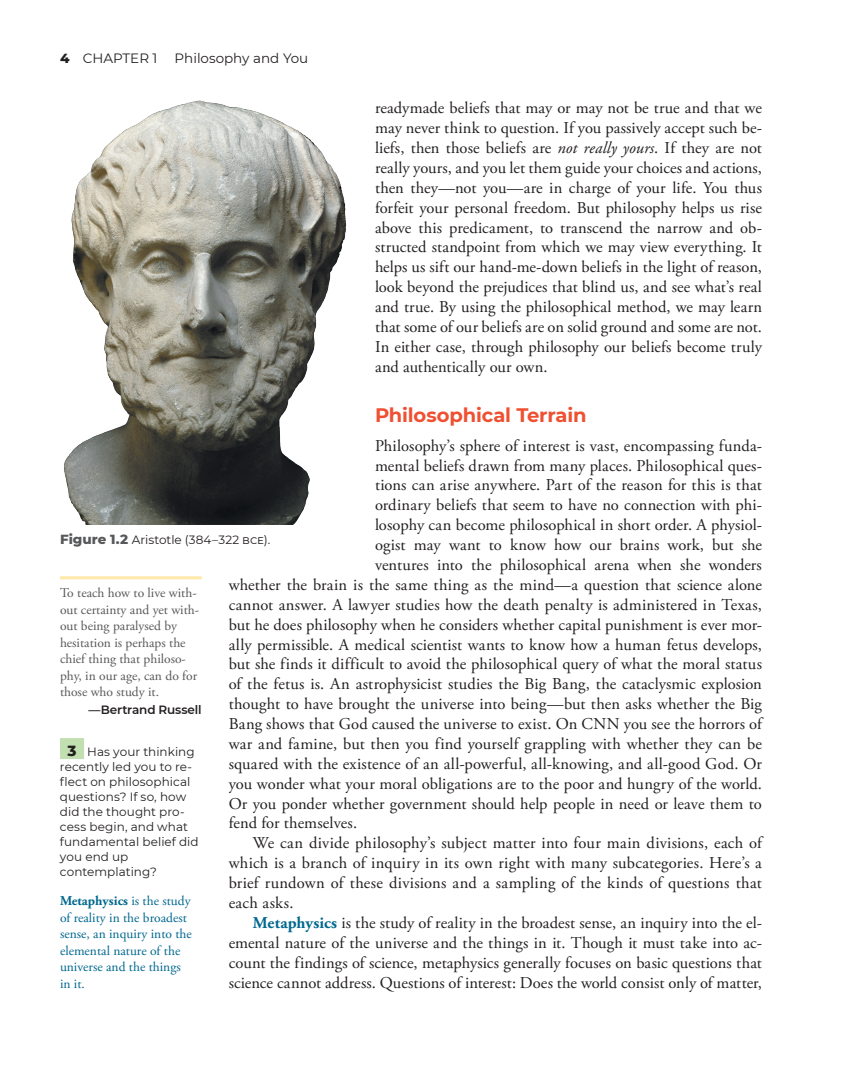
<style>
.page{position:relative;width:864px;height:1080px;background:#fff}
.page>*{position:absolute;margin:0;border:0;box-sizing:border-box;transform-origin:0 0}
.t1{font:700 19.5px "Montserrat";letter-spacing:-.01em;color:#ef5032}
.t2{font:16.5px/20px "Adobe Garamond Pro";letter-spacing:.005em;color:#231f20;text-align:justify}
.t3{font:13.5px/16.5px "Adobe Garamond Pro";color:#57585a}
.t4{font:13.5px/16.5px "Adobe Garamond Pro";color:#00688f}
.t5{font:13.5px "Montserrat";color:#231f20}
.t6{font:12px/15px "Montserrat";letter-spacing:.005em;color:#231f20}
.t7{font:600 12px "Montserrat";letter-spacing:-.01em;color:#231f20}
.s1{font-weight:800}
.s2{font-style:italic}
.s3{font-weight:700;color:#00688f}
.s4{font-weight:800;font-size:13.5px;color:#57585a}
.s5{font-weight:800;font-size:15px}
.s6{font-weight:700}
</style>
<div class="page">
<img style="left:64px;top:100px;width:283px;height:425px">
<hr style="left:60px;top:576px;width:142px;height:3px;background:#ffe8a8">
<div style="left:60px;top:738px;width:24px;height:21px;background:#c2dfb2"></div>
<p class="t5" style="left:60px;top:49px;width:99px"><span class="s1">4</span> Chapter 1</p>
<p class="t5" style="left:175px;top:49px;width:135px">Philosophy and You</p>
<p class="t2" style="left:375px;top:99px;width:389px">readymade beliefs that may or may not be true and that we may never think to question. If you passively accept such be&shy;liefs, then those beliefs are <span class="s2">not really yours</span>. If they are not really yours, and you let them guide your choices and actions, then they—not you—are in charge of your life. You thus forfeit your personal freedom. But philosophy helps us rise above this predicament, to transcend the narrow and ob&shy;structed standpoint from which we may view everything. It helps us sift our hand-me-down beliefs in the light of reason, look beyond the prejudices that blind us, and see what’s real and true. By using the philosophical method, we may learn that some of our beliefs are on solid ground and some are not.<br>In either case, through philosophy our beliefs become truly and authentically our own.</p>
<p class="t1" style="left:375px;top:401px;width:213px">Philosophical Terrain</p>
<p class="t2" style="left:375px;top:436px;width:389px">Philosophy’s sphere of interest is vast, encompassing funda-</p>
<p class="t2" style="left:375px;top:456px;width:389px">mental beliefs drawn from many places. Philosophical ques-</p>
<p class="t2" style="left:375px;top:476px;width:388px">tions can arise anywhere. Part of the reason for this is that</p>
<p class="t2" style="left:375px;top:496px;width:389px">ordinary beliefs that seem to have no connection with phi-</p>
<p class="t2" style="left:375px;top:516px;width:389px">losophy can become philosophical in short order. A physiol-</p>
<p class="t2" style="left:375px;top:536px;width:389px">ogist may want to know how our brains work, but she</p>
<p class="t2" style="left:375px;top:555px;width:388px">ventures into the philosophical arena when she wonders</p>
<p class="t2" style="left:229px;top:575px;width:535px">whether the brain is the same thing as the mind—a question that science alone</p>
<p class="t2" style="left:229px;top:595px;width:535px">cannot answer. A lawyer studies how the death penalty is administered in Texas,</p>
<p class="t2" style="left:229px;top:615px;width:535px">but he does philosophy when he considers whether capital punishment is ever mor-</p>
<p class="t2" style="left:229px;top:635px;width:535px">ally permissible. A medical scientist wants to know how a human fetus develops,</p>
<p class="t2" style="left:229px;top:655px;width:535px">but she finds it difficult to avoid the philosophical query of what the moral status</p>
<p class="t2" style="left:229px;top:675px;width:535px">of the fetus is. An astrophysicist studies the Big Bang, the cataclysmic explosion</p>
<p class="t2" style="left:229px;top:695px;width:535px">thought to have brought the universe into being—but then asks whether the Big</p>
<p class="t2" style="left:229px;top:714px;width:535px">Bang shows that God caused the universe to exist. On CNN you see the horrors of</p>
<p class="t2" style="left:229px;top:734px;width:535px">war and famine, but then you find yourself grappling with whether they can be</p>
<p class="t2" style="left:229px;top:754px;width:535px">squared with the existence of an all-powerful, all-knowing, and all-good God. Or</p>
<p class="t2" style="left:229px;top:774px;width:535px">you wonder what your moral obligations are to the poor and hungry of the world.</p>
<p class="t2" style="left:229px;top:794px;width:535px">Or you ponder whether government should help people in need or leave them to</p>
<p class="t2" style="left:229px;top:814px;width:130px">fend for themselves.</p>
<p class="t2" style="left:253px;top:834px;width:511px">We can divide philosophy’s subject matter into four main divisions, each of</p>
<p class="t2" style="left:229px;top:854px;width:535px">which is a branch of inquiry in its own right with many subcategories. Here’s a</p>
<p class="t2" style="left:229px;top:874px;width:535px">brief rundown of these divisions and a sampling of the kinds of questions that</p>
<p class="t2" style="left:229px;top:893px;width:66px">each asks.</p>
<p class="t2" style="left:253px;top:913px;width:511px"><span class="s3">Metaphysics</span> is the study of reality in the broadest sense, an inquiry into the el-</p>
<p class="t2" style="left:229px;top:933px;width:535px">emental nature of the universe and the things in it. Though it must take into ac-</p>
<p class="t2" style="left:229px;top:953px;width:535px">count the findings of science, metaphysics generally focuses on basic questions that</p>
<p class="t2" style="left:229px;top:973px;width:535px">science cannot address. Questions of interest: Does the world consist only of matter,</p>
<p class="t6" style="left:60px;top:532px;width:212px"><span class="s4">Figure 1.2</span> Aristotle (384–322 bce).</p>
<p class="t3" style="left:60px;top:585px;width:141px">To teach how to live with&shy;out certainty and yet with&shy;out being paralysed by hesitation is perhaps the chief thing that philoso&shy;phy, in our age, can do for those who study it.</p>
<p class="t7" style="left:88px;top:702px;width:115px">—Bertrand Russell</p>
<p class="t6" style="left:60px;top:744px;width:140px;text-indent:8px"><span class="s5">3</span> Has your thinking recently led you to re&shy;flect on philosophical questions? If so, how did the thought pro&shy;cess begin, and what fundamental belief did you end up contemplating?</p>
<p class="t4" style="left:60px;top:893px;width:133px"><span class="s6">Metaphysics</span> is the study of reality in the broadest sense, an inquiry into the elemental nature of the universe and the things in it.</p>
</div>
